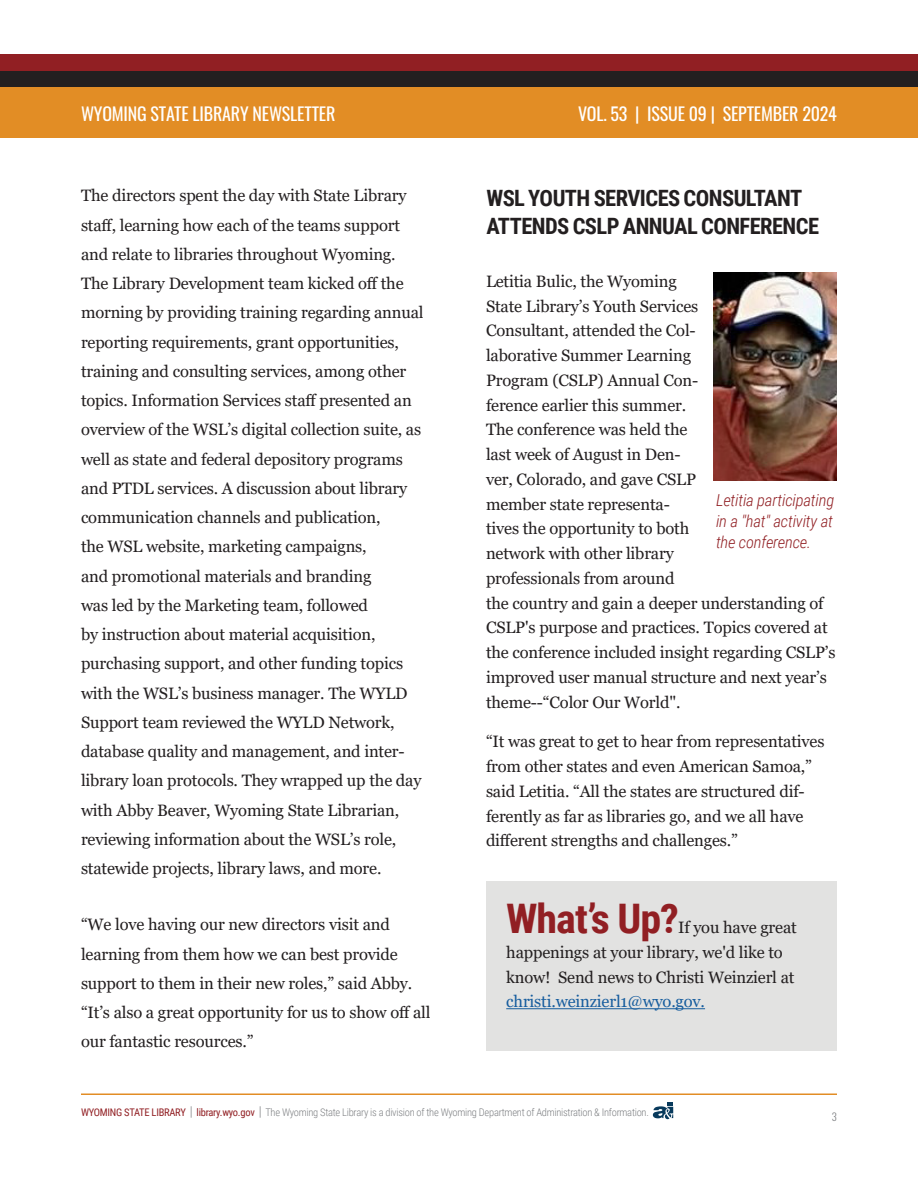
<style>
.page{position:relative;width:918px;height:1188px;background:#fff}
.page>*{position:absolute;margin:0;border:0;box-sizing:border-box;transform-origin:0 0}
.Section_Title{font:700 40.8px "Roboto Condensed";letter-spacing:-.025em;color:#911f23}
.Heading_3{font:700 22.5px/28.5px "Roboto Condensed";letter-spacing:-.025em;color:#231f20}
.t1{font:18px "Oswald";letter-spacing:-.01em;color:#fff}
.Normal__Web{font:16.5px/29.2px "Georgia";letter-spacing:-.01em;color:#231f20}
.Section_Title-2{font:16.5px/24.8px "Georgia";letter-spacing:-.01em;color:#231f20}
.t2{font:italic 300 16.5px/21px "Roboto Condensed";letter-spacing:-.01em;color:#911f23;text-align:justify}
.t3{font:300 10.5px "Roboto Condensed";letter-spacing:-.025em;color:#7e8083}
.t4{font:300 10.5px "Oswald";color:#7e8083}
.s1{color:#175d9e}
.s2{font-weight:400;color:#911f23}
.s3{font-size:13.5px}
</style>
<div class="page">
<hr style="left:81px;top:1094px;width:756px;height:1px;background:#e28d25">
<svg style="left:653px;top:1102px;width:20px;height:17px"></svg>
<div style="left:0;top:77px;width:918px;height:61px;background:#e28d25"></div>
<div style="left:0;top:70px;width:918px;height:16px;background:#231f20"></div>
<div style="left:0;top:54px;width:918px;height:16px;background:#911f23"></div>
<img style="left:713px;top:272px;width:124px;height:208px">
<div style="left:486px;top:881px;width:351px;height:169px;background:#e2e2e1"></div>
<hr style="left:506px;top:1008px;width:199px;height:1px;background:#175d9e">
<p class="t1" style="left:81px;top:97px;width:256px">WYOMING STATE LIBRARY NEWSLETTER</p>
<p class="t1" style="left:578px;top:97px;width:260px">VOL. 53 | ISSUE 09 | SEPTEMBER 2024</p>
<p class="Normal__Web" style="left:81px;top:182px;width:344px">The directors spent the day with State Library staff, learning how each of the teams support and relate to libraries throughout Wyoming.<br>The Library Development team kicked off the morning by providing training regarding annual reporting requirements, grant opportunities, training and consulting services, among other topics. Information Services staff presented an overview of the WSL’s digital collection suite, as well as state and federal depository programs and PTDL services. A discussion about library communication channels and publication,<br>the WSL website, marketing campaigns,<br>and promotional materials and branding<br>was led by the Marketing team, followed<br>by instruction about material acquisition, purchasing support, and other funding topics with the WSL’s business manager. The WYLD Support team reviewed the WYLD Network, database quality and management, and inter&shy;library loan protocols. They wrapped up the day with Abby Beaver, Wyoming State Librarian, reviewing information about the WSL’s role, statewide projects, library laws, and more.</p>
<p class="Normal__Web" style="left:81px;top:911px;width:351px">“We love having our new directors visit and learning from them how we can best provide support to them in their new roles,” said Abby. “It’s also a great opportunity for us to show off all our fantastic resources.”</p>
<p class="Heading_3" style="left:486px;top:183px;width:334px">WSL YOUTH SERVICES CONSULTANT<br>ATTENDS CSLP ANNUAL CONFERENCE</p>
<p class="Normal__Web" style="left:486px;top:269px;width:351px;line-height:24.8px">Letitia Bulic, the Wyoming<br>State Library’s Youth Services<br>Consultant, attended the Col-<br>laborative Summer Learning<br>Program (CSLP) Annual Con-<br>ference earlier this summer.<br>The conference was held the<br>last week of August in Den-<br>ver, Colorado, and gave CSLP<br>member state representa-<br>tives the opportunity to both<br>network with other library<br>professionals from around<br>the country and gain a deeper understanding of<br>CSLP's purpose and practices. Topics covered at the conference included insight regarding CSLP’s improved user manual structure and next year’s theme--“Color Our World".</p>
<p class="Normal__Web" style="left:486px;top:730px;width:340px;line-height:24.8px">“It was great to get to hear from representatives from other states and even American Samoa,” said Letitia. “All the states are structured dif&shy;ferently as far as libraries go, and we all have different strengths and challenges.”</p>
<p class="t2" style="left:716px;top:489px;width:120px">Letitia participating in a "hat" activity at the conference.</p>
<p class="Section_Title" style="left:506px;top:890px;width:174px">What’s Up?</p>
<p class="Section_Title-2" style="left:506px;top:915px;width:292px;text-indent:172px">If you have great happenings at your library, we'd like to know! Send news to Christi Weinzierl at <span class="s1">christi.weinzierl1@wyo.gov.</span></p>
<p class="t3" style="left:81px;top:1105px;width:569px"><span class="s2">WYOMING STATE LIBRARY</span> <span class="s3">|</span> <span class="s2">library.wyo.gov</span> <span class="s3">|</span> The Wyoming State Library is a division of the Wyoming Department of Administration &amp; Information.</p>
<p class="t4" style="left:832px;top:1107px;width:7px">3</p>
</div>
